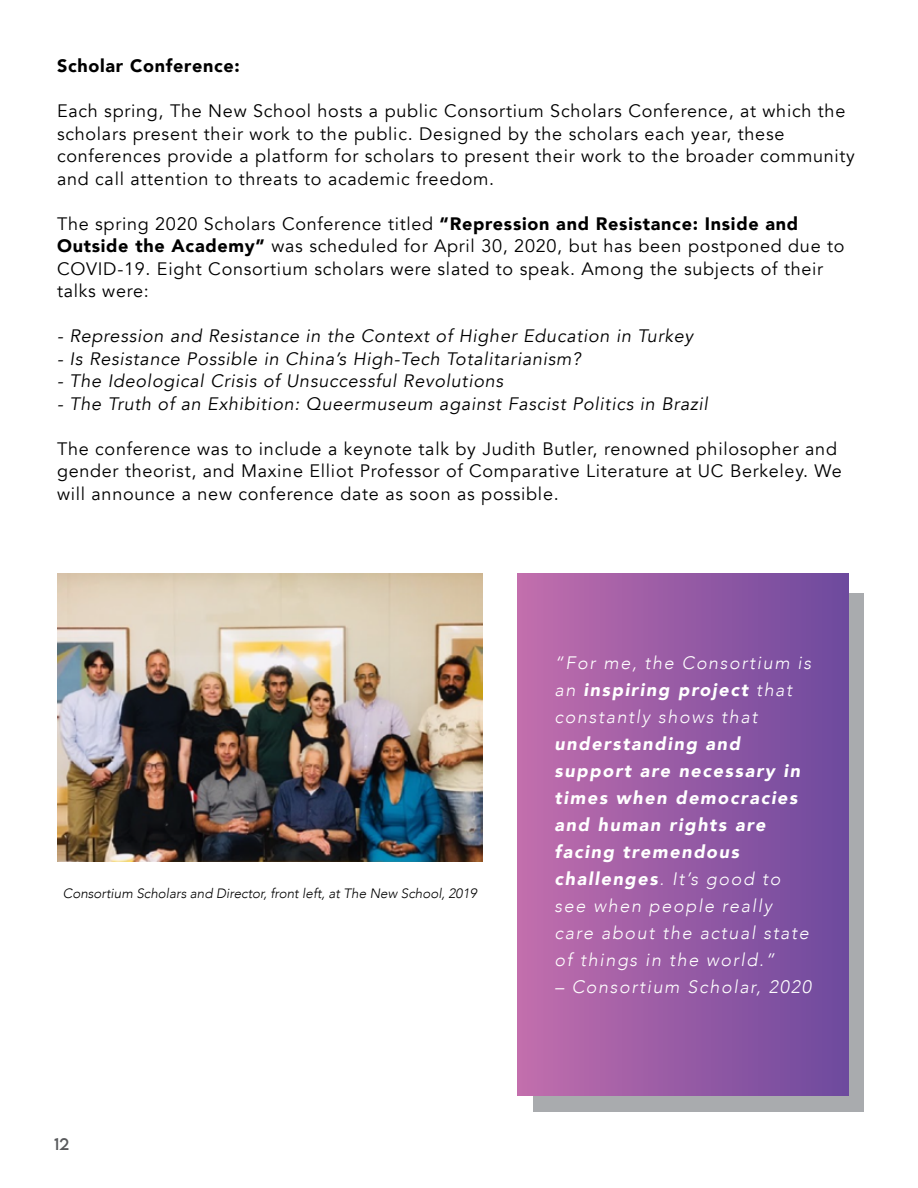
<style>
.page{position:relative;width:918px;height:1188px;background:#fff}
.page>*{position:absolute;margin:0;border:0;box-sizing:border-box;transform-origin:0 0}
.t1{font:18px/22.5px "Avenir";letter-spacing:.04em;color:#000}
.t2{font:italic 18px "Avenir";letter-spacing:.04em;color:#000}
.t3{font:italic 900 18px/27px "Avenir";letter-spacing:.09em;color:#fff}
.t4{font:italic 300 18px/27px "Avenir";letter-spacing:.09em;color:#fff}
.t5{font:900 18px "Avenir";letter-spacing:.04em;color:#000}
.t6{font:15px "LEMONMILK";color:#58595b}
.t7{font:italic 300 13.5px "Avenir";color:#000}
.s1{font-weight:900}
.s2{font-weight:300}
</style>
<div class="page">
<div style="left:533px;top:593px;width:331px;height:519px;background:#a9abae"></div>
<div style="left:518px;top:574px;width:330px;height:522px;background:linear-gradient(to right,#c26eac,#6d499e)"></div>
<img style="left:57px;top:574px;width:426px;height:288px">
<p class="t5" style="left:57px;top:50px;width:184px">Scholar Conference:</p>
<p class="t1" style="left:57px;top:100px;width:799px">Each spring, The New School hosts a public Consortium Scholars Conference, at which the scholars present their work to the public. Designed by the scholars each year, these conferences provide a platform for scholars to present their work to the broader community and call attention to threats to academic freedom.</p>
<p class="t1" style="left:57px;top:212px;width:789px">The spring 2020 Scholars Conference titled <span class="s1">“Repression and Resistance: Inside and Outside the Academy”</span> was scheduled for April 30, 2020, but has been postponed due to COVID-19. Eight Consortium scholars were slated to speak. Among the subjects of their talks were:</p>
<p class="t2" style="left:57px;top:325px;width:638px">- Repression and Resistance in the Context of Higher Education in Turkey</p>
<p class="t2" style="left:57px;top:348px;width:526px">- Is Resistance Possible in China’s High-Tech Totalitarianism?</p>
<p class="t2" style="left:57px;top:370px;width:448px">- The Ideological Crisis of Unsuccessful Revolutions</p>
<p class="t2" style="left:57px;top:393px;width:652px">- The Truth of an Exhibition: Queermuseum against Fascist Politics in Brazil</p>
<p class="t1" style="left:57px;top:437px;width:786px">The conference was to include a keynote talk by Judith Butler, renowned philosopher and gender theorist, and Maxine Elliot Professor of Comparative Literature at UC Berkeley. We will announce a new conference date as soon as possible.</p>
<p class="t7" style="left:63px;top:886px;width:415px">Consortium Scholars and Director, front left, at The New School, 2019</p>
<p class="t6" style="left:54px;top:1135px;width:17px">12</p>
<p class="t4" style="left:555px;top:649px;width:258px">“For me, the Consortium is an <span class="s1">inspiring project</span> that constantly shows that</p>
<p class="t3" style="left:555px;top:730px;width:256px">understanding and support are necessary in times when democracies and human rights are facing tremendous challenges<span class="s2">. It’s good to see when people really care about the actual state of things in the world.”</span></p>
<p class="t4" style="left:555px;top:973px;width:258px">– Consortium Scholar, 2020</p>
</div>
